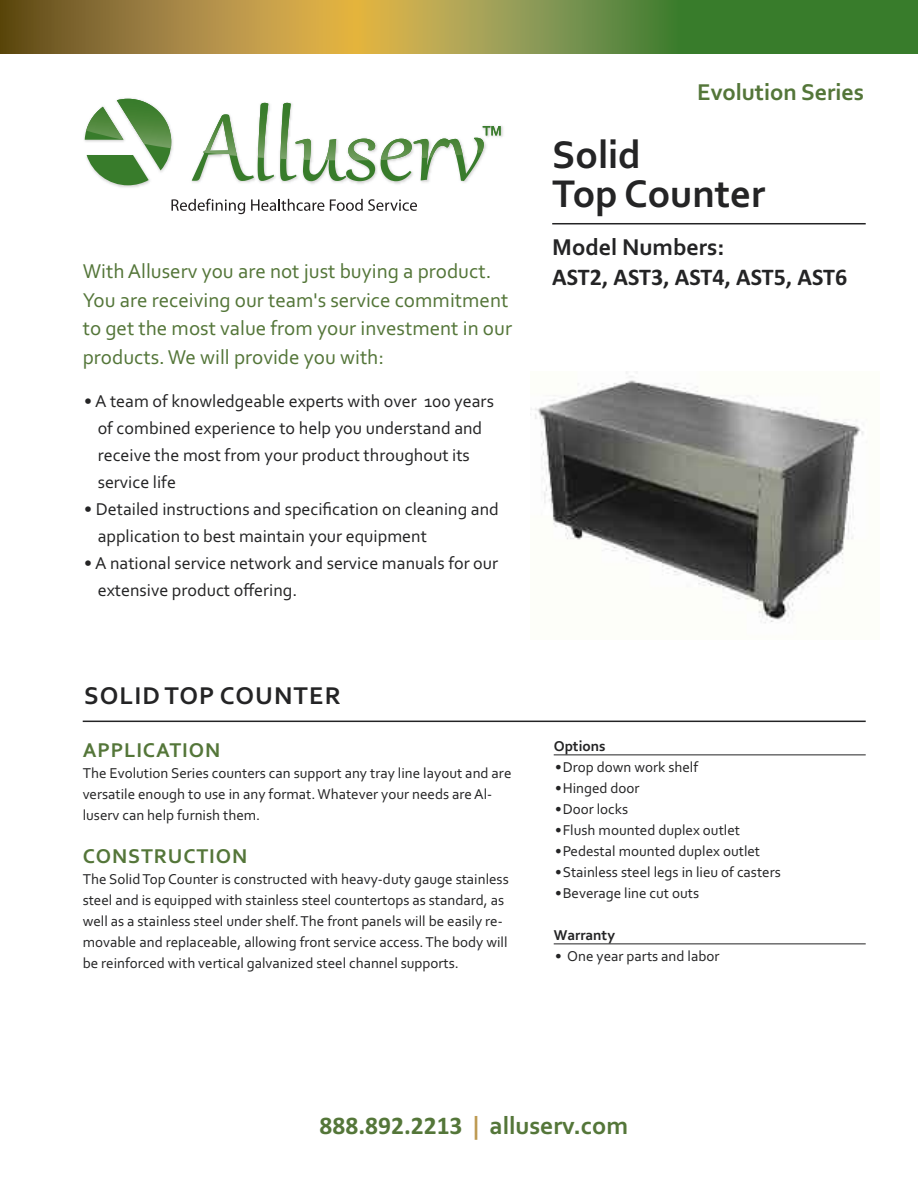
<style>
.page{position:relative;width:918px;height:1188px;background:#fff}
.page>*{position:absolute;margin:0;border:0;box-sizing:border-box;transform-origin:0 0}
.t1{font:700 40.5px/39px "Corbel";color:#242425}
.t2{font:700 25.5px "Calibri";color:#547639}
.t3{font:700 25.5px "Corbel";letter-spacing:.04em;color:#242425}
.t4{font:700 24px "Calibri";color:#242425}
.t5{font:700 24px "Corbel";color:#547639}
.t6{font:700 24px "Corbel";color:#242425}
.t7{font:21px/28.5px "Corbel";color:#547639}
.t8{font:700 21px "Corbel";letter-spacing:.04em;color:#547639}
.t9{font:18px/27px "Corbel";color:#242425}
.t10{font:15px/21px "Corbel";color:#242425}
.t11{font:700 15px "Corbel";color:#242425}
.s1{font-family:"Corbel";color:#bd9a51}
.s2{font-family:"Corbel"}
</style>
<div class="page">
<div style="left:676px;top:0;width:242px;height:53px;background:#387c2b"></div>
<svg style="left:358px;top:0;width:318px;height:53px;background:#939b4b"></svg>
<svg style="left:0;top:0;width:358px;height:53px;background:#a4833b"></svg>
<svg style="left:85px;top:99px;width:416px;height:86px"></svg>
<svg style="left:172px;top:199px;width:73px;height:15px"></svg>
<svg style="left:251px;top:199px;width:73px;height:12px"></svg>
<svg style="left:330px;top:199px;width:86px;height:12px"></svg>
<hr style="left:554px;top:755px;width:312px;height:1px;background:#242425">
<hr style="left:554px;top:944px;width:312px;height:1px;background:#242425">
<hr style="left:552px;top:223px;width:314px;height:1px;background:#242425">
<hr style="left:83px;top:721px;width:783px;height:1px;background:#242425">
<img style="left:531px;top:371px;width:333px;height:252px">
<h3 class="t7" style="left:83px;top:259px;width:431px">With Alluserv you are not just buying a product.<br>You are receiving our team's service commitment to get the most value from your investment in our products. We will provide you with:</h3>
<p class="t9" style="left:98px;top:390px;width:398px;text-indent:-14px">• A team of knowledgeable experts with over 100 years of combined experience to help you understand and receive the most from your product throughout its service life</p>
<p class="t9" style="left:98px;top:498px;width:403px;text-indent:-14px">• Detailed instructions and specification on cleaning and application to best maintain your equipment</p>
<p class="t9" style="left:98px;top:552px;width:402px;text-indent:-14px">• A national service network and service manuals for our extensive product offering.</p>
<h2 class="t3" style="left:84px;top:681px;width:258px">SOLID TOP COUNTER</h2>
<h3 class="t8" style="left:83px;top:737px;width:139px">APPLICATION</h3>
<p class="t10" style="left:83px;top:764px;width:430px">The Evolution Series counters can support any tray line layout and are versatile enough to use in any format.Whatever your needs are Al&shy;luserv can help furnish them.</p>
<h3 class="t8" style="left:83px;top:843px;width:166px">CONSTRUCTION</h3>
<p class="t10" style="left:83px;top:870px;width:428px">The Solid Top Counter is constructed with heavy-duty gauge stainless steel and is equipped with stainless steel countertops as standard, as well as a stainless steel under shelf. The front panels will be easily re&shy;movable and replaceable, allowing front service access. The body will be reinforced with vertical galvanized steel channel supports.</p>
<h3 class="t5" style="left:697px;top:78px;width:168px">Evolution Series</h3>
<h1 class="t1" style="left:552px;top:135px;width:214px">Solid<br>Top Counter</h1>
<h3 class="t6" style="left:552px;top:233px;width:174px">Model Numbers:</h3>
<h3 class="t4" style="left:552px;top:263px;width:297px">AST2, AST3, AST4, AST5, AST6</h3>
<p class="t11" style="left:554px;top:737px;width:53px">Options</p>
<p class="t10" style="left:555px;top:758px;width:144px">•Drop down work shelf</p>
<p class="t10" style="left:555px;top:779px;width:86px">•Hinged door</p>
<p class="t10" style="left:555px;top:800px;width:74px">•Door locks</p>
<p class="t10" style="left:555px;top:821px;width:186px">•Flush mounted duplex outlet</p>
<p class="t10" style="left:555px;top:842px;width:206px">•Pedestal mounted duplex outlet</p>
<p class="t10" style="left:555px;top:863px;width:227px">•Stainless steel legs in lieu of casters</p>
<p class="t10" style="left:555px;top:884px;width:145px">•Beverage line cut outs</p>
<p class="t11" style="left:554px;top:926px;width:63px">Warranty</p>
<p class="t10" style="left:555px;top:947px;width:166px">• One year parts and labor</p>
<h2 class="t2" style="left:320px;top:1110px;width:310px">888.892.2213 <span class="s1">|</span> <span class="s2">alluserv.com</span></h2>
</div>
